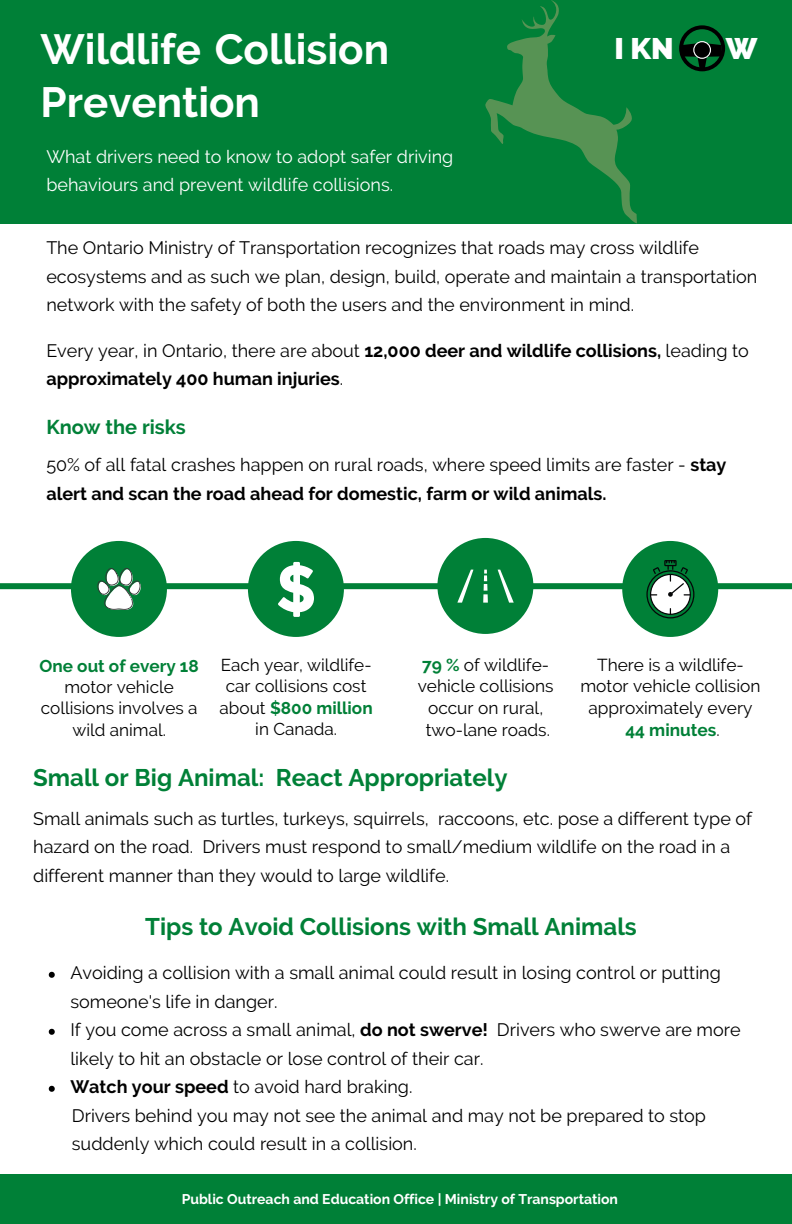
<style>
.page{position:relative;width:792px;height:1224px;background:#fff}
.page>*{position:absolute;margin:0;border:0;box-sizing:border-box;transform-origin:0 0}
.t1{font:700 42.2px/52.6px "Raleway";color:#fff}
.t2{font:800 30px "Raleway";color:#fff}
.t3{font:700 24px "Raleway";color:#008037}
.t4{font:700 20px "Raleway";color:#008037}
.t5{font:18px/28.4px "Raleway";color:#000}
.t6{font:700 18px/28.4px "Raleway";color:#000}
.t7{font:18px/28.4px "Raleway";color:#fff}
.t8{font:17.2px/21.4px "Raleway";color:#000;text-align:center}
.t9{font:700 17.2px "Raleway";color:#008037}
.t10{font:700 14px "Raleway";color:#fff}
.s1{font-weight:400}
.s2{font-weight:700}
.s3{font-weight:700;color:#008037}
.s4{font-weight:400;color:#050607}
</style>
<div class="page">
<div style="left:0;top:0;width:792px;height:224px;background:#008037"></div>
<div style="left:0;top:1174px;width:792px;height:50px;background:#008037"></div>
<svg style="left:679px;top:25px;width:46px;height:46px"></svg>
<svg style="left:486px;top:0;width:151px;height:223px"></svg>
<svg style="left:49px;top:972px;width:6px;height:6px"></svg>
<svg style="left:49px;top:1029px;width:6px;height:6px"></svg>
<svg style="left:49px;top:1086px;width:6px;height:6px"></svg>
<div style="left:0;top:583px;width:792px;height:6px;background:#008037"></div>
<div style="left:437px;top:538px;width:96px;height:96px;background:#008037;border-radius:50%"></div>
<svg style="left:457px;top:570px;width:16px;height:33px"></svg>
<svg style="left:498px;top:570px;width:16px;height:33px"></svg>
<div style="left:483px;top:594px;width:5px;height:9px;background:#fff"></div>
<svg style="left:484px;top:570px;width:4px;height:21px"></svg>
<div style="left:248px;top:541px;width:96px;height:96px;background:#008037;border-radius:50%"></div>
<div style="left:71px;top:541px;width:96px;height:96px;background:#008037;border-radius:50%"></div>
<svg style="left:97px;top:568px;width:44px;height:42px"></svg>
<div style="left:622px;top:541px;width:96px;height:96px;background:#008037;border-radius:50%"></div>
<svg style="left:646px;top:560px;width:48px;height:58px"></svg>
<svg style="left:278px;top:562px;width:36px;height:55px"></svg>
<p class="t1" style="left:41px;top:23px;width:350px">Wildlife Collision<br>Prevention</p>
<p class="t7" style="left:46px;top:142px;width:409px">What drivers need to know to adopt safer driving behaviours and prevent wildlife collisions.</p>
<p class="t2" style="left:614px;top:31px;width:61px">I KN</p>
<p class="t2" style="left:726px;top:31px;width:33px">W</p>
<p class="t5" style="left:46px;top:234px;width:712px">The Ontario Ministry of Transportation recognizes that roads may cross wildlife ecosystems and as such we plan, design, build, operate and maintain a transportation network with the safety of both the users and the environment in mind.</p>
<p class="t6" style="left:46px;top:336px;width:704px"><span class="s1">Every year, in Ontario, there are about</span> 12,000 deer and wildlife collisions, <span class="s1">leading to </span>approximately 400 human injuries<span class="s1">.</span></p>
<p class="t4" style="left:46px;top:415px;width:141px">Know the risks</p>
<p class="t5" style="left:46px;top:451px;width:682px">50% of all fatal crashes happen on rural roads, where speed limits are faster - <span class="s2">stay alert and scan the road ahead for domestic, farm or wild animals.</span></p>
<p class="t8" style="left:40px;top:655px;width:161px"><span class="s3">One out of every 18 </span>motor vehicle collisions involves a wild animal.</p>
<p class="t8" style="left:220px;top:654px;width:155px">Each year, wildlife&shy;car collisions cost about <span class="s3">$800 million </span>in Canada.</p>
<p class="t8" style="left:418px;top:654px;width:137px"><span class="s3">79 %</span> of wildlife&shy;vehicle collisions occur on rural,</p>
<p class="t8" style="left:426px;top:719px;width:126px">two-lane roads.</p>
<p class="t3" style="left:33px;top:763px;width:476px">Small or Big Animal: React Appropriately</p>
<p class="t8" style="left:580px;top:654px;width:182px">There is a wildlife&shy;motor vehicle collision approximately every</p>
<p class="t9" style="left:625px;top:719px;width:96px">44 minutes<span class="s4">.</span></p>
<p class="t5" style="left:33px;top:804px;width:720px">Small animals such as turtles, turkeys, squirrels, raccoons, etc. pose a different type of hazard on the road. Drivers must respond to small/medium wildlife on the road in a different manner than they would to large wildlife.</p>
<p class="t3" style="left:145px;top:912px;width:493px">Tips to Avoid Collisions with Small Animals</p>
<p class="t5" style="left:70px;top:959px;width:652px">Avoiding a collision with a small animal could result in losing control or putting someone's life in danger.</p>
<p class="t5" style="left:70px;top:1016px;width:672px">If you come across a small animal, <span class="s2">do not swerve!</span> Drivers who swerve are more likely to hit an obstacle or lose control of their car.</p>
<p class="t5" style="left:70px;top:1073px;width:344px"><span class="s2">Watch your speed</span> to avoid hard braking.</p>
<p class="t5" style="left:72px;top:1101px;width:636px">Drivers behind you may not see the animal and may not be prepared to stop</p>
<p class="t5" style="left:72px;top:1130px;width:347px">suddenly which could result in a collision.</p>
<p class="t10" style="left:182px;top:1191px;width:438px">Public Outreach and Education Office | Ministry of Transportation</p>
</div>
